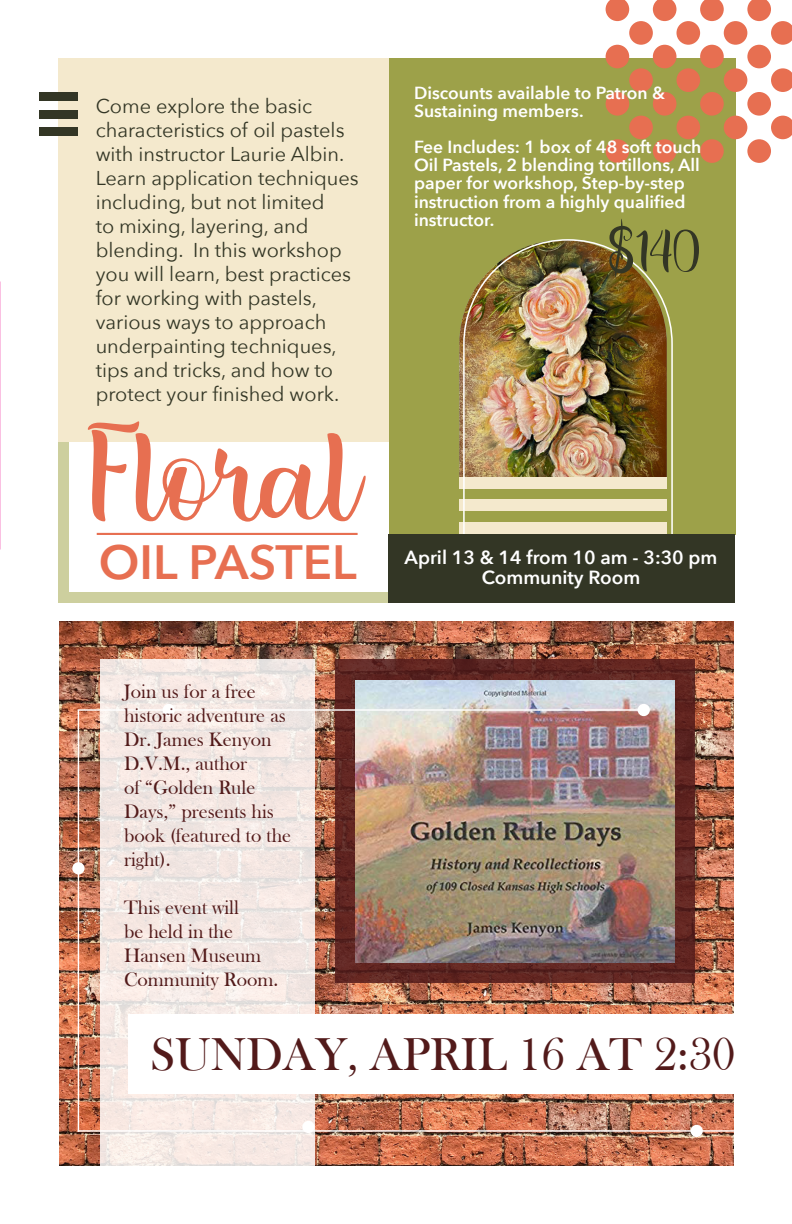
<style>
.page{position:relative;width:792px;height:1224px;background:#fff}
.page>*{position:absolute;margin:0;border:0;box-sizing:border-box;transform-origin:0 0}
.t1{font:122.8px "Lovely Moments";color:#e76f51}
.t2{font:54.8px "Lovely Moments";color:#333625}
.t3{font:600 48px "Avenir Next";color:#e76f51}
.t4{font:47.4px "Bask Old Face";color:#521a1a}
.t5{font:20px/24px "Avenir Next";color:#333625}
.t6{font:20px/24px "Bask Old Face";color:#521a1a}
.t7{font:600 19px "Avenir Next";color:#fff}
.t8{font:600 17.4px/18.4px "Avenir Next";color:#fff}
</style>
<div class="page">
<img style="left:0;top:282px;width:1px;height:268px">
<div style="left:389px;top:58px;width:347px;height:476px;background:#9da149"></div>
<svg style="left:606px;top:0;width:23px;height:21px"></svg>
<svg style="left:653px;top:0;width:23px;height:21px"></svg>
<svg style="left:700px;top:0;width:24px;height:21px"></svg>
<div style="left:629px;top:21px;width:24px;height:24px;background:#e76f51;border-radius:50%"></div>
<div style="left:676px;top:21px;width:24px;height:24px;background:#e76f51;border-radius:50%"></div>
<div style="left:724px;top:21px;width:23px;height:24px;background:#e76f51;border-radius:50%"></div>
<svg style="left:747px;top:0;width:45px;height:45px"></svg>
<div style="left:606px;top:45px;width:23px;height:23px;background:#e76f51;border-radius:50%"></div>
<div style="left:653px;top:45px;width:23px;height:23px;background:#e76f51;border-radius:50%"></div>
<div style="left:700px;top:45px;width:24px;height:23px;background:#e76f51;border-radius:50%"></div>
<div style="left:747px;top:45px;width:24px;height:23px;background:#e76f51;border-radius:50%"></div>
<div style="left:629px;top:68px;width:24px;height:24px;background:#e76f51;border-radius:50%"></div>
<div style="left:676px;top:68px;width:24px;height:24px;background:#e76f51;border-radius:50%"></div>
<div style="left:724px;top:68px;width:23px;height:24px;background:#e76f51;border-radius:50%"></div>
<svg style="left:771px;top:68px;width:21px;height:24px"></svg>
<div style="left:606px;top:92px;width:23px;height:24px;background:#e76f51;border-radius:50%"></div>
<div style="left:653px;top:92px;width:23px;height:24px;background:#e76f51;border-radius:50%"></div>
<div style="left:700px;top:92px;width:24px;height:24px;background:#e76f51;border-radius:50%"></div>
<div style="left:747px;top:92px;width:24px;height:24px;background:#e76f51;border-radius:50%"></div>
<div style="left:629px;top:116px;width:24px;height:23px;background:#e76f51;border-radius:50%"></div>
<div style="left:676px;top:116px;width:24px;height:23px;background:#e76f51;border-radius:50%"></div>
<div style="left:724px;top:116px;width:23px;height:23px;background:#e76f51;border-radius:50%"></div>
<svg style="left:771px;top:116px;width:21px;height:23px"></svg>
<div style="left:606px;top:139px;width:23px;height:24px;background:#e76f51;border-radius:50%"></div>
<div style="left:653px;top:139px;width:23px;height:24px;background:#e76f51;border-radius:50%"></div>
<div style="left:700px;top:139px;width:24px;height:24px;background:#e76f51;border-radius:50%"></div>
<div style="left:747px;top:139px;width:24px;height:24px;background:#e76f51;border-radius:50%"></div>
<img style="left:459px;top:241px;width:208px;height:236px">
<div style="left:459px;top:500px;width:208px;height:11px;background:#f4e9cd"></div>
<div style="left:459px;top:522px;width:208px;height:11px;background:#f4e9cd"></div>
<div style="left:459px;top:477px;width:208px;height:12px;background:#f4e9cd"></div>
<div style="left:58px;top:58px;width:331px;height:384px;background:#f4e9cd"></div>
<div style="left:58px;top:592px;width:383px;height:10px;background:#cdcf9e"></div>
<div style="left:389px;top:534px;width:346px;height:68px;background:#333625"></div>
<div style="left:58px;top:442px;width:11px;height:155px;background:#cdcf9e"></div>
<div style="left:39px;top:110px;width:38px;height:9px;background:#333625"></div>
<div style="left:39px;top:93px;width:38px;height:8px;background:#333625"></div>
<div style="left:39px;top:127px;width:38px;height:9px;background:#333625"></div>
<hr style="left:97px;top:533px;width:261px;height:2px;background:#e76f51">
<img style="left:59px;top:621px;width:675px;height:545px">
<svg style="left:336px;top:660px;width:359px;height:323px;background:#5f2622"></svg>
<img style="left:355px;top:680px;width:320px;height:282px">
<svg style="left:100px;top:660px;width:215px;height:506px;background:#f2e8e3"></svg>
<hr style="left:78px;top:709px;width:564px;height:2px;background:#fff">
<hr style="left:78px;top:710px;width:1px;height:422px;background:#fff">
<hr style="left:78px;top:1130px;width:656px;height:2px;background:#fff">
<div style="left:638px;top:704px;width:12px;height:12px;background:#fff;border-radius:50%"></div>
<div style="left:163px;top:704px;width:12px;height:12px;background:#fff;border-radius:50%"></div>
<div style="left:72px;top:862px;width:13px;height:12px;background:#fff;border-radius:50%"></div>
<div style="left:302px;top:1121px;width:13px;height:12px;background:#fff;border-radius:50%"></div>
<div style="left:691px;top:1125px;width:12px;height:12px;background:#fff;border-radius:50%"></div>
<div style="left:128px;top:1014px;width:607px;height:79px;background:#fff"></div>
<p class="t5" style="left:96px;top:93px;width:265px">Come explore the basic characteristics of oil pastels with instructor Laurie Albin.<br>Learn application techniques including, but not limited<br>to mixing, layering, and blending. In this workshop you will learn, best practices for working with pastels, various ways to approach underpainting techniques, tips and tricks, and how to protect your finished work.</p>
<p class="t1" style="left:83px;top:405px;width:270px">Floral</p>
<p class="t3" style="left:99px;top:521px;width:259px">OIL PASTEL</p>
<p class="t6" style="left:124px;top:680px;width:169px">Join us for a free historic adventure as<br>Dr. James Kenyon<br>D.V.M., author<br>of “Golden Rule<br>Days,” presents his book (featured to the right).</p>
<p class="t6" style="left:124px;top:896px;width:156px">This event will<br>be held in the<br>Hansen Museum<br>Community Room.</p>
<p class="t8" style="left:414px;top:83px;width:253px">Discounts available to Patron &amp;<br>Sustaining members.</p>
<p class="t8" style="left:414px;top:137px;width:289px">Fee Includes: 1 box of 48 soft touch<br>Oil Pastels, 2 blending tortillons, All paper for workshop, Step-by-step instruction from a highly qualified instructor.</p>
<p class="t2" style="left:608px;top:222px;width:94px">$140</p>
<p class="t7" style="left:405px;top:541px;width:314px">April 13 &amp; 14 from 10 am - 3:30 pm</p>
<p class="t7" style="left:482px;top:561px;width:160px">Community Room</p>
<p class="t4" style="left:151px;top:1028px;width:586px">SUNDAY, APRIL 16 AT 2:30</p>
</div>
